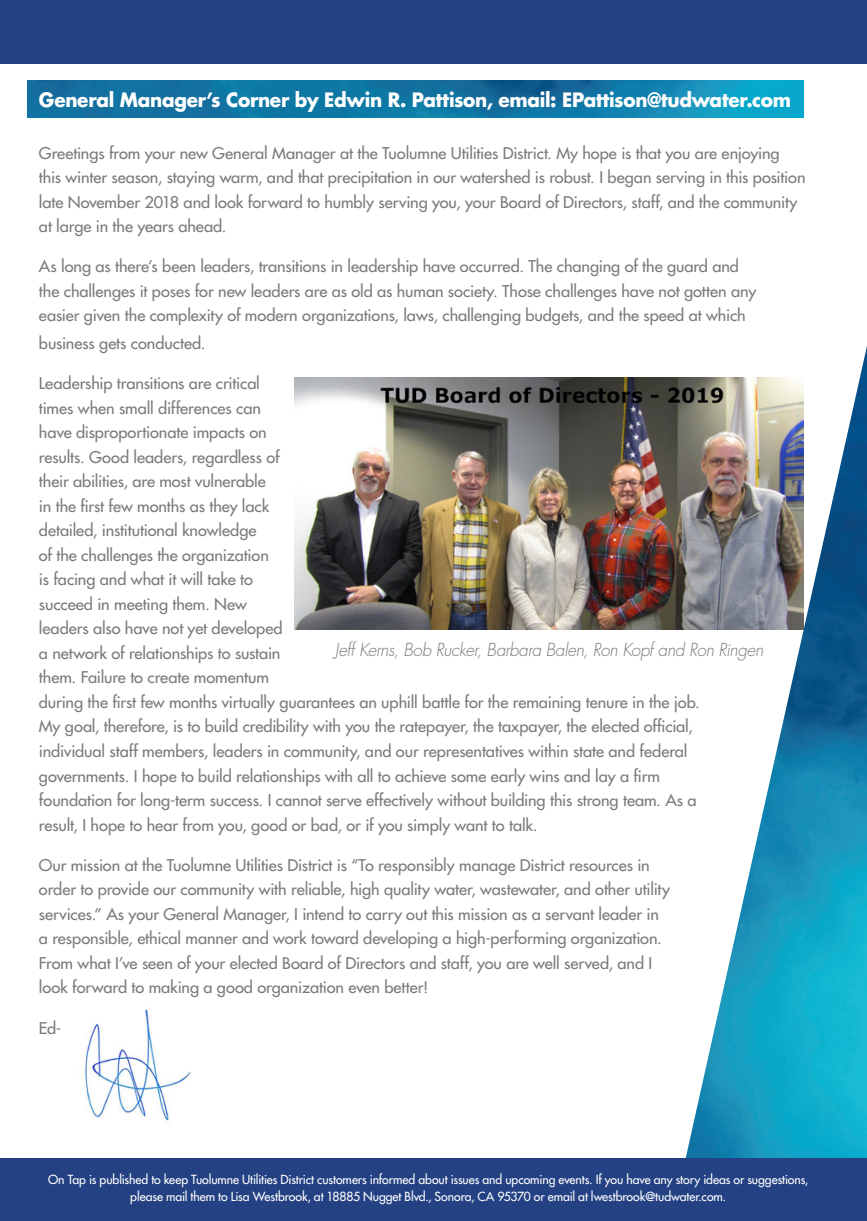
<style>
.page{position:relative;width:867px;height:1221px;background:#fff}
.page>*{position:absolute;margin:0;border:0;box-sizing:border-box;transform-origin:0 0}
.t1{font:700 19.25px "Futura Std";letter-spacing:-.015em;color:#fff;scale:.96 1}
.t2{font:italic 300 17.5px "Futura Std";letter-spacing:-.02em;color:#797b7e}
.t3{font:500 15.75px/24.5px "Futura Std";letter-spacing:-.005em;color:#797b7e;scale:1.04 1}
.t4{font:500 12.25px/17.5px "Futura Std";letter-spacing:-.005em;color:#fff;text-align:center}
</style>
<div class="page">
<img style="left:866px;top:27px;width:1px;height:37px">
<img style="left:685px;top:351px;width:181px;height:807px">
<div style="left:0;top:1158px;width:866px;height:63px;background:#244183"></div>
<div style="left:0;top:0;width:866px;height:63px;background:#244183"></div>
<img style="left:27px;top:81px;width:776px;height:36px">
<img style="left:85px;top:1008px;width:106px;height:113px">
<img style="left:294px;top:377px;width:509px;height:252px">
<p class="t1" style="left:39px;top:87px;width:784px">General Manager’s Corner by Edwin R. Pattison, email: EPattison@tudwater.com</p>
<p class="t3" style="left:39px;top:141px;width:738px">Greetings from your new General Manager at the Tuolumne Utilities District. My hope is that you are enjoying this winter season, staying warm, and that precipitation in our watershed is robust. I began serving in this position late November 2018 and look forward to humbly serving you, your Board of Directors, staff, and the community at large in the years ahead.</p>
<p class="t3" style="left:39px;top:254px;width:691px">As long as there’s been leaders, transitions in leadership have occurred. The changing of the guard and the challenges it poses for new leaders are as old as human society. Those challenges have not gotten any easier given the complexity of modern organizations, laws, challenging budgets, and the speed at which</p>
<p class="t3" style="left:39px;top:331px;width:162px">business gets conducted.</p>
<p class="t3" style="left:39px;top:371px;width:636px">Leadership transitions are critical<br>times when small differences can<br>have disproportionate impacts on<br>results. Good leaders, regardless of<br>their abilities, are most vulnerable<br>in the first few months as they lack<br>detailed, institutional knowledge<br>of the challenges the organization<br>is facing and what it will take to<br>succeed in meeting them. New<br>leaders also have not yet developed<br>a network of relationships to sustain<br>them. Failure to create momentum<br>during the first few months virtually guarantees an uphill battle for the remaining tenure in the job.<br>My goal, therefore, is to build credibility with you the ratepayer, the taxpayer, the elected official, individual staff members, leaders in community, and our representatives within state and federal governments. I hope to build relationships with all to achieve some early wins and lay a firm foundation for long-term success. I cannot serve effectively without building this strong team. As a result, I hope to hear from you, good or bad, or if you simply want to talk.</p>
<p class="t3" style="left:39px;top:853px;width:608px">Our mission at the Tuolumne Utilities District is “To responsibly manage District resources in order to provide our community with reliable, high quality water, wastewater, and other utility services.” As your General Manager, I intend to carry out this mission as a servant leader in a responsible, ethical manner and work toward developing a high-performing organization.<br>From what I’ve seen of your elected Board of Directors and staff, you are well served, and I look forward to making a good organization even better!</p>
<p class="t3" style="left:39px;top:1015px;width:23px">Ed-</p>
<p class="t2" style="left:334px;top:639px;width:430px">Jeff Kerns, Bob Rucker, Barbara Balen, Ron Kopf and Ron Ringen</p>
<p class="t4" style="left:48px;top:1170px;width:761px">On Tap is published to keep Tuolumne Utilities District customers informed about issues and upcoming events. If you have any story ideas or suggestions, please mail them to Lisa Westbrook, at 18885 Nugget Blvd., Sonora, CA 95370 or email at lwestbrook@tudwater.com.</p>
</div>
